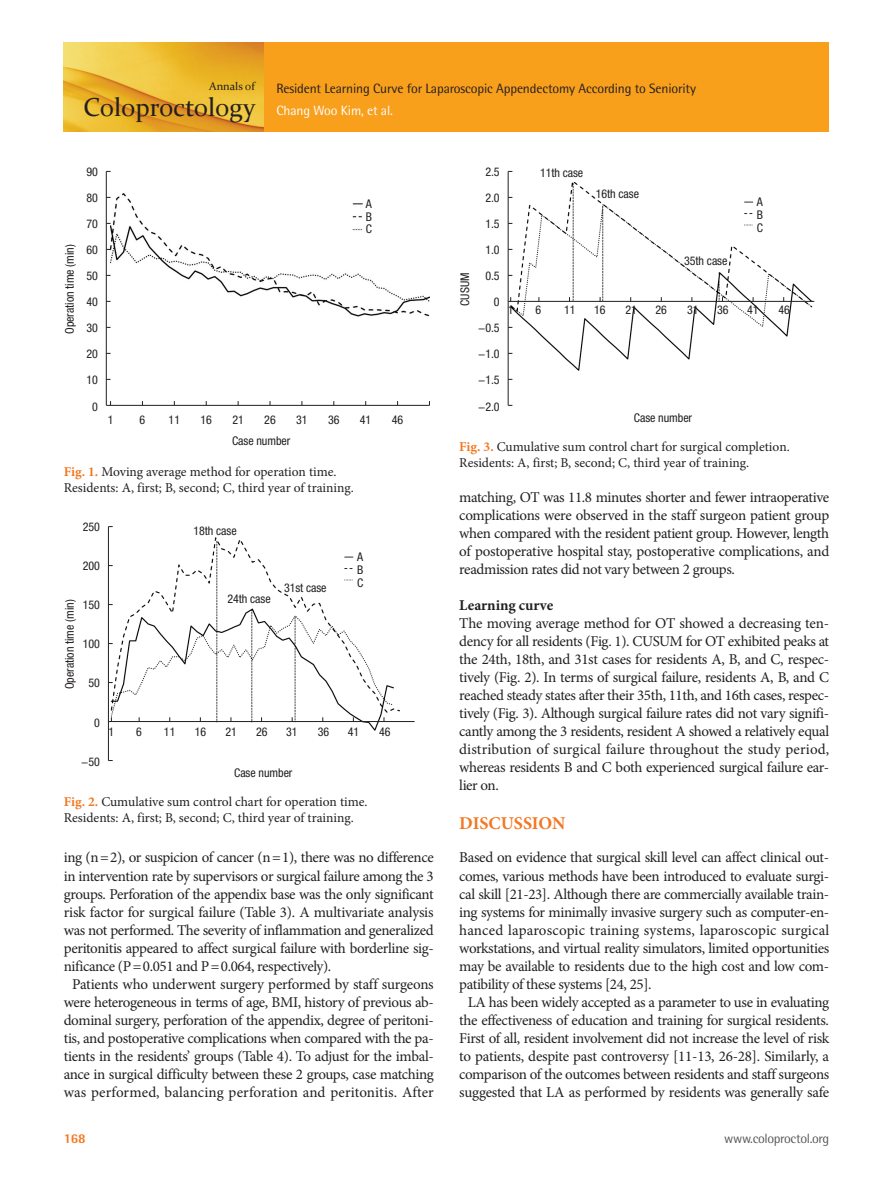
<style>
.page{position:relative;width:893px;height:1191px;background:#fff}
.page>*{position:absolute;margin:0;border:0;box-sizing:border-box;transform-origin:0 0}
.t1{font:25.95px "Constantia";color:#231f20}
.본문제목_대{font:700 18px "Minion Pro";color:#f47721}
.본문{font:15px/18px "Minion Pro";letter-spacing:-.025em;color:#231f20;text-align:justify}
.본문_앞단락0{font:15px/18px "Minion Pro";letter-spacing:-.025em;color:#231f20;text-align:justify}
.본문제목_중{font:700 15px "Minion Pro";letter-spacing:-.005em;color:#231f20}
.표그림설명{font:13.5px "Minion Pro";color:#231f20}
.t2{font:13.5px "Rotis Semi Sans Std";letter-spacing:-.01em;color:#231f20}
.t3{font:13.5px "Rotis Semi Sans Std";letter-spacing:-.025em;color:#57585a}
.t4{font:13.5px "Rotis Semi Sans Std";letter-spacing:-.01em;color:#fff}
.t5{font:800 13.5px "Rotis Semi Sans Std";color:#f47721}
.그림_지문_8pt{font:condensed 12px "Helvetica Neue LT Std";letter-spacing:-.005em;color:#231f20}
.t6{font:11.25px "Constantia";color:#231f20}
.s1{font-weight:700;color:#f47721}
</style>
<div class="page">
<div style="left:264px;top:43px;width:565px;height:89px;background:#f89f1c"></div>
<img style="left:64px;top:43px;width:200px;height:89px">
<img style="left:111px;top:193px;width:318px;height:212px">
<img style="left:109px;top:527px;width:305px;height:204px">
<img style="left:509px;top:171px;width:305px;height:234px">
<hr style="left:508px;top:301px;width:306px;height:1px;background:#231f20">
<hr style="left:108px;top:721px;width:307px;height:1px;background:#231f20">
<hr style="left:106px;top:405px;width:323px;height:1px;background:#231f20">
<hr style="left:106px;top:171px;width:1px;height:234px;background:#231f20">
<hr style="left:108px;top:526px;width:1px;height:234px;background:#231f20">
<hr style="left:508px;top:171px;width:1px;height:234px;background:#231f20">
<p class="t6" style="left:209px;top:79px;width:47px">Annals of</p>
<h1 class="t1" style="left:83px;top:90px;width:174px">Coloproctology</h1>
<p class="t2" style="left:276px;top:80px;width:421px">Resident Learning Curve for Laparoscopic Appendectomy According to Seniority</p>
<p class="t4" style="left:276px;top:102px;width:118px">Chang Woo Kim, et al.</p>
<p class="그림_지문_8pt" style="left:63px;top:334px;width:91px;rotate:-90deg">Operation time (min)</p>
<p class="그림_지문_8pt" style="left:86px;top:165px;width:13px">90</p>
<p class="그림_지문_8pt" style="left:86px;top:191px;width:13px">80</p>
<p class="그림_지문_8pt" style="left:86px;top:217px;width:13px">70</p>
<p class="그림_지문_8pt" style="left:86px;top:243px;width:13px">60</p>
<p class="그림_지문_8pt" style="left:86px;top:269px;width:13px">50</p>
<p class="그림_지문_8pt" style="left:86px;top:295px;width:13px">40</p>
<p class="그림_지문_8pt" style="left:86px;top:321px;width:13px">30</p>
<p class="그림_지문_8pt" style="left:86px;top:347px;width:13px">20</p>
<p class="그림_지문_8pt" style="left:86px;top:373px;width:13px">10</p>
<p class="그림_지문_8pt" style="left:92px;top:399px;width:7px">0</p>
<p class="그림_지문_8pt" style="left:366px;top:196px;width:7px">A</p>
<p class="그림_지문_8pt" style="left:366px;top:209px;width:8px">B</p>
<p class="그림_지문_8pt" style="left:366px;top:222px;width:8px">C</p>
<p class="그림_지문_8pt" style="left:108px;top:412px;width:7px">1</p>
<p class="그림_지문_8pt" style="left:140px;top:412px;width:7px">6</p>
<p class="그림_지문_8pt" style="left:169px;top:412px;width:13px">11</p>
<p class="그림_지문_8pt" style="left:201px;top:412px;width:13px">16</p>
<p class="그림_지문_8pt" style="left:232px;top:412px;width:13px">21</p>
<p class="그림_지문_8pt" style="left:264px;top:412px;width:13px">26</p>
<p class="그림_지문_8pt" style="left:296px;top:412px;width:13px">31</p>
<p class="그림_지문_8pt" style="left:328px;top:412px;width:13px">36</p>
<p class="그림_지문_8pt" style="left:360px;top:412px;width:13px">41</p>
<p class="그림_지문_8pt" style="left:392px;top:412px;width:13px">46</p>
<p class="그림_지문_8pt" style="left:458px;top:306px;width:34px;rotate:-90deg">CUSUM</p>
<p class="그림_지문_8pt" style="left:485px;top:165px;width:16px">2.5</p>
<p class="그림_지문_8pt" style="left:485px;top:191px;width:16px">2.0</p>
<p class="그림_지문_8pt" style="left:485px;top:217px;width:16px">1.5</p>
<p class="그림_지문_8pt" style="left:485px;top:243px;width:16px">1.0</p>
<p class="그림_지문_8pt" style="left:485px;top:269px;width:16px">0.5</p>
<p class="그림_지문_8pt" style="left:494px;top:295px;width:7px">0</p>
<p class="그림_지문_8pt" style="left:478px;top:321px;width:23px">−0.5</p>
<p class="그림_지문_8pt" style="left:478px;top:347px;width:23px">−1.0</p>
<p class="그림_지문_8pt" style="left:478px;top:373px;width:23px">−1.5</p>
<p class="그림_지문_8pt" style="left:478px;top:399px;width:23px">−2.0</p>
<p class="그림_지문_8pt" style="left:540px;top:165px;width:45px">11th case</p>
<p class="그림_지문_8pt" style="left:596px;top:187px;width:45px">16th case</p>
<p class="그림_지문_8pt" style="left:684px;top:254px;width:45px">35th case</p>
<p class="그림_지문_8pt" style="left:757px;top:195px;width:7px">A</p>
<p class="그림_지문_8pt" style="left:757px;top:208px;width:8px">B</p>
<p class="그림_지문_8pt" style="left:757px;top:220px;width:8px">C</p>
<p class="그림_지문_8pt" style="left:508px;top:303px;width:7px">1</p>
<p class="그림_지문_8pt" style="left:535px;top:303px;width:7px">6</p>
<p class="그림_지문_8pt" style="left:564px;top:303px;width:13px">11</p>
<p class="그림_지문_8pt" style="left:594px;top:303px;width:13px">16</p>
<p class="그림_지문_8pt" style="left:625px;top:303px;width:13px">21</p>
<p class="그림_지문_8pt" style="left:655px;top:303px;width:13px">26</p>
<p class="그림_지문_8pt" style="left:687px;top:303px;width:13px">31</p>
<p class="그림_지문_8pt" style="left:717px;top:303px;width:13px">36</p>
<p class="그림_지문_8pt" style="left:747px;top:303px;width:13px">41</p>
<p class="그림_지문_8pt" style="left:778px;top:303px;width:13px">46</p>
<p class="그림_지문_8pt" style="left:634px;top:410px;width:60px">Case number</p>
<p class="그림_지문_8pt" style="left:232px;top:434px;width:60px">Case number</p>
<p class="표그림설명" style="left:64px;top:462px;width:274px"><span class="s1">Fig. 1.</span> Moving average method for operation time.</p>
<p class="표그림설명" style="left:64px;top:479px;width:292px">Residents: A, first; B, second; C, third year of training.</p>
<p class="그림_지문_8pt" style="left:83px;top:520px;width:19px">250</p>
<p class="그림_지문_8pt" style="left:83px;top:559px;width:19px">200</p>
<p class="그림_지문_8pt" style="left:83px;top:598px;width:19px">150</p>
<p class="그림_지문_8pt" style="left:83px;top:637px;width:19px">100</p>
<p class="그림_지문_8pt" style="left:88px;top:676px;width:13px">50</p>
<p class="그림_지문_8pt" style="left:94px;top:715px;width:7px">0</p>
<p class="그림_지문_8pt" style="left:81px;top:754px;width:20px">−50</p>
<p class="그림_지문_8pt" style="left:63px;top:689px;width:91px;rotate:-90deg">Operation time (min)</p>
<p class="그림_지문_8pt" style="left:193px;top:524px;width:45px">18th case</p>
<p class="그림_지문_8pt" style="left:227px;top:592px;width:45px">24th case</p>
<p class="그림_지문_8pt" style="left:284px;top:581px;width:44px">31st case</p>
<p class="그림_지문_8pt" style="left:357px;top:550px;width:7px">A</p>
<p class="그림_지문_8pt" style="left:357px;top:563px;width:8px">B</p>
<p class="그림_지문_8pt" style="left:357px;top:575px;width:8px">C</p>
<p class="그림_지문_8pt" style="left:109px;top:725px;width:7px">1</p>
<p class="그림_지문_8pt" style="left:136px;top:725px;width:7px">6</p>
<p class="그림_지문_8pt" style="left:164px;top:725px;width:13px">11</p>
<p class="그림_지문_8pt" style="left:195px;top:725px;width:13px">16</p>
<p class="그림_지문_8pt" style="left:226px;top:725px;width:13px">21</p>
<p class="그림_지문_8pt" style="left:256px;top:725px;width:13px">26</p>
<p class="그림_지문_8pt" style="left:286px;top:725px;width:13px">31</p>
<p class="그림_지문_8pt" style="left:318px;top:725px;width:13px">36</p>
<p class="그림_지문_8pt" style="left:348px;top:725px;width:13px">41</p>
<p class="그림_지문_8pt" style="left:379px;top:725px;width:13px">46</p>
<p class="그림_지문_8pt" style="left:234px;top:765px;width:60px">Case number</p>
<p class="표그림설명" style="left:64px;top:792px;width:305px"><span class="s1">Fig. 2.</span> Cumulative sum control chart for operation time.</p>
<p class="표그림설명" style="left:64px;top:808px;width:292px">Residents: A, first; B, second; C, third year of training.</p>
<p class="본문" style="left:64px;top:848px;width:371px">ing (n=2), or suspicion of cancer (n=1), there was no difference in intervention rate by supervisors or surgical failure among the 3 groups. Perforation of the appendix base was the only significant risk factor for surgical failure (Table 3). A multivariate analysis was not performed. The severity of inflammation and generalized peritonitis appeared to affect surgical failure with borderline sig&shy;nificance (P=0.051 and P=0.064, respectively).</p>
<p class="본문" style="left:64px;top:974px;width:372px;text-align:center">Patients who underwent surgery performed by staff surgeons were heterogeneous in terms of age, BMI, history of previous ab&shy;dominal surgery, perforation of the appendix, degree of peritoni&shy;tis, and postoperative complications when compared with the pa&shy;tients in the residents’ groups (Table 4). To adjust for the imbal&shy;ance in surgical difficulty between these 2 groups, case matching was performed, balancing perforation and peritonitis. After</p>
<p class="t5" style="left:64px;top:1129px;width:23px">168</p>
<p class="표그림설명" style="left:459px;top:437px;width:332px"><span class="s1">Fig. 3.</span> Cumulative sum control chart for surgical completion.</p>
<p class="표그림설명" style="left:459px;top:453px;width:292px">Residents: A, first; B, second; C, third year of training.</p>
<p class="본문" style="left:459px;top:488px;width:372px">matching, OT was 11.8 minutes shorter and fewer intraoperative complications were observed in the staff surgeon patient group when compared with the resident patient group. However, length of postoperative hospital stay, postoperative complications, and readmission rates did not vary between 2 groups.</p>
<p class="본문제목_중" style="left:459px;top:595px;width:96px">Learning curve</p>
<p class="본문_앞단락0" style="left:459px;top:614px;width:372px">The moving average method for OT showed a decreasing ten&shy;dency for all residents (Fig. 1). CUSUM for OT exhibited peaks at the 24th, 18th, and 31st cases for residents A, B, and C, respec&shy;tively (Fig. 2). In terms of surgical failure, residents A, B, and C reached steady states after their 35th, 11th, and 16th cases, respec&shy;tively (Fig. 3). Although surgical failure rates did not vary signifi&shy;cantly among the 3 residents, resident A showed a relatively equal distribution of surgical failure throughout the study period, whereas residents B and C both experienced surgical failure ear&shy;lier on.</p>
<p class="본문제목_대" style="left:459px;top:810px;width:108px">DISCUSSION</p>
<p class="본문_앞단락0" style="left:459px;top:848px;width:372px">Based on evidence that surgical skill level can affect clinical out&shy;comes, various methods have been introduced to evaluate surgi&shy;cal skill [21-23]. Although there are commercially available train&shy;ing systems for minimally invasive surgery such as computer-en&shy;hanced laparoscopic training systems, laparoscopic surgical workstations, and virtual reality simulators, limited opportunities may be available to residents due to the high cost and low com&shy;patibility of these systems [24, 25].</p>
<p class="본문" style="left:459px;top:992px;width:371px;text-align:center">LA has been widely accepted as a parameter to use in evaluating the effectiveness of education and training for surgical residents.<br>First of all, resident involvement did not increase the level of risk to patients, despite past controversy [11-13, 26-28]. Similarly, a comparison of the outcomes between residents and staff surgeons suggested that LA as performed by residents was generally safe</p>
<p class="t3" style="left:724px;top:1130px;width:106px">www.coloproctol.org</p>
</div>
